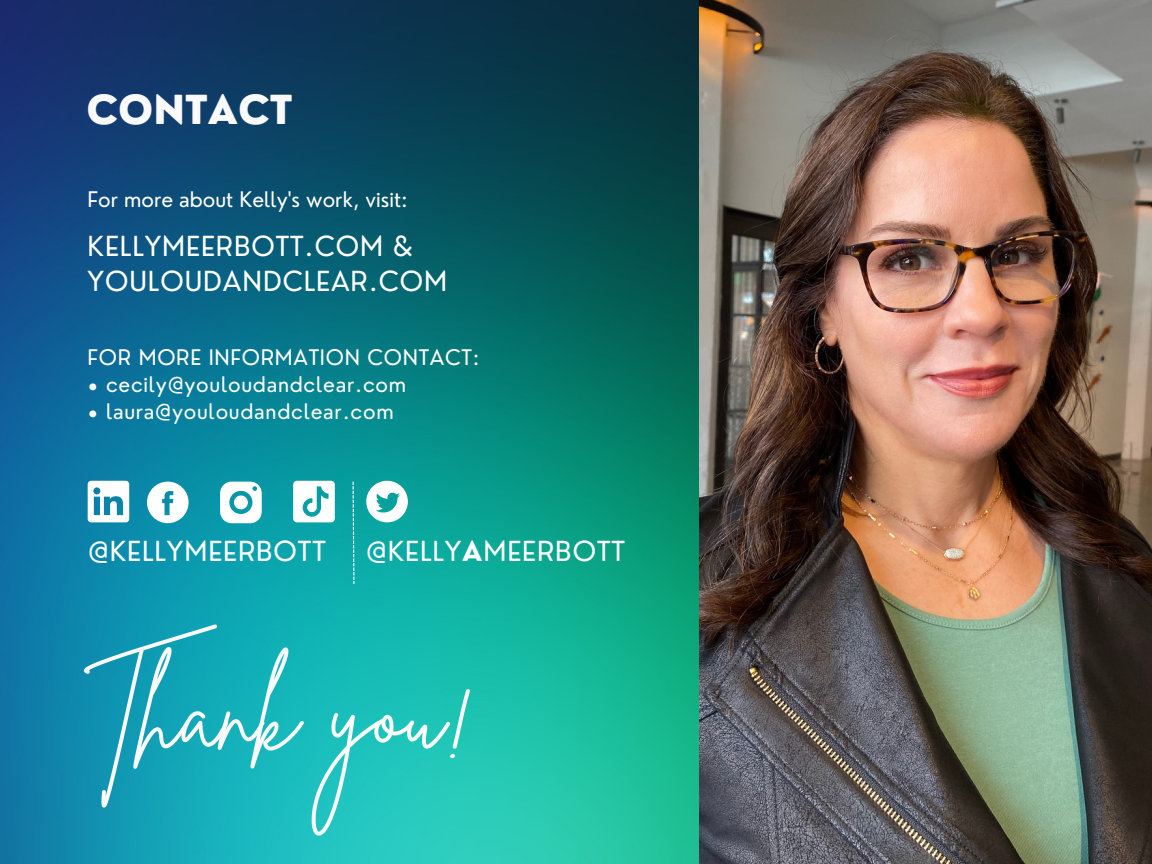
<style>
.page{position:relative;width:1152px;height:864px;background:#fff}
.page>*{position:absolute;margin:0;border:0;box-sizing:border-box;transform-origin:0 0}
.t1{font:102.45px "Brittany Signature";color:#fafafa}
.t2{font:800 39px "Nourd";color:#fafafa}
.t3{font:27px/35px "Nourd";letter-spacing:.035em;color:#fff}
.t4{font:21px "Nourd";letter-spacing:.035em;color:#fff}
.t5{font:21px "Nourd";color:#fff}
.s1{font-weight:700}
</style>
<div class="page">
<img style="left:0;top:0;width:1152px;height:864px">
<img style="left:699px;top:0;width:453px;height:863px">
<svg style="left:147px;top:482px;width:42px;height:41px"></svg>
<svg style="left:88px;top:481px;width:41px;height:41px"></svg>
<svg style="left:220px;top:482px;width:42px;height:41px"></svg>
<svg style="left:366px;top:481px;width:42px;height:41px"></svg>
<svg style="left:293px;top:481px;width:42px;height:41px"></svg>
<svg style="left:353px;top:482px;width:1px;height:102px"></svg>
<h2 class="t2" style="left:86px;top:85px;width:208px">CONTACT</h2>
<p class="t5" style="left:88px;top:186px;width:322px">For more about Kelly's work, visit:</p>
<p class="t3" style="left:88px;top:229px;width:361px">KELLYMEERBOTT.COM &amp;<br>YOULOUDANDCLEAR.COM</p>
<p class="t4" style="left:88px;top:344px;width:393px">FOR MORE INFORMATION CONTACT:</p>
<p class="t4" style="left:88px;top:371px;width:320px">• cecily@youloudandclear.com</p>
<p class="t4" style="left:88px;top:398px;width:307px">• laura@youloudandclear.com</p>
<p class="t3" style="left:88px;top:533px;width:239px">@KELLYMEERBOTT</p>
<p class="t3" style="left:366px;top:533px;width:260px">@KELLY<span class="s1">A</span>MEERBOTT</p>
<h1 class="t1" style="left:84px;top:647px;width:392px">Thank you!</h1>
</div>
